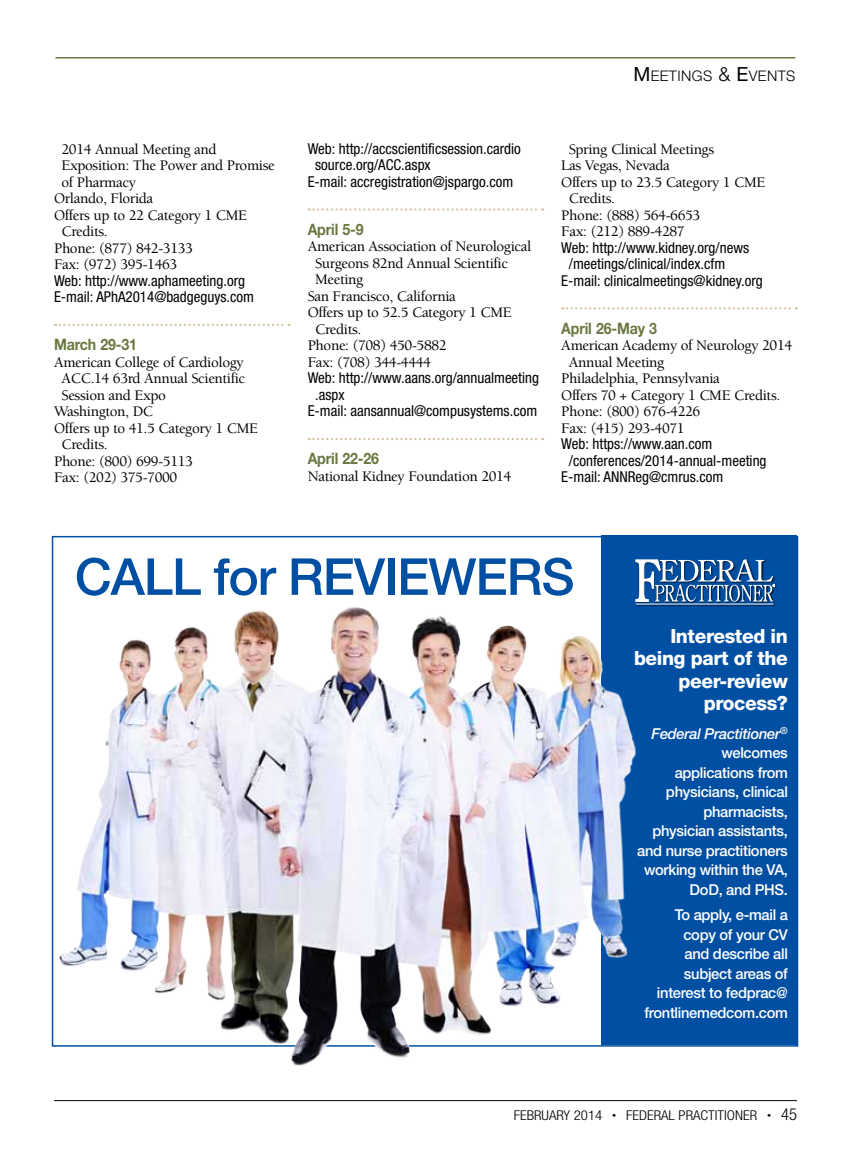
<style>
.page{position:relative;width:851px;height:1161px;background:#fff}
.page>*{position:absolute;margin:0;border:0;box-sizing:border-box;transform-origin:0 0}
.t1{font:500 51px "Helvetica Neue LT Std";letter-spacing:-.02em;color:#004fa3}
.t2{font:800 19.5px/22.5px "Helvetica Neue LT Std";letter-spacing:-.02em;color:#fff;text-align:right}
.t3{font:700 15.75px "Helvetica Neue LT Std";letter-spacing:-.01em;color:#6a7840;scale:.9 1}
.t4{font:500 15px "Berkeley Std";letter-spacing:-.025em;color:#000}
.t5{font:condensed 15px/16.5px "Helvetica Neue LT Std";color:#000}
.t6{font:500 15px/19.5px "Helvetica Neue LT Std";letter-spacing:-.02em;color:#fff;text-align:right}
.t7{font:300 14.7px "Helvetica Neue LT Std";letter-spacing:.025em;color:#000}
.t8{font:300 condensed 13.5px "Helvetica Neue LT Std";color:#000;scale:1.1 1}
.s1{font-weight:400;font-size:19.5px}
.s2{font-size:19.5px}
.s3{font-style:italic}
.s4{font-size:7.5px}
.s5{font-size:16.5px}
</style>
<div class="page">
<hr style="left:54px;top:1100px;width:742px;height:1px;background:#000">
<hr style="left:56px;top:57px;width:739px;height:1px;background:#6a7840">
<svg style="left:55px;top:324px;width:234px;height:2px"></svg>
<svg style="left:309px;top:208px;width:234px;height:3px"></svg>
<svg style="left:309px;top:438px;width:234px;height:2px"></svg>
<svg style="left:562px;top:307px;width:234px;height:3px"></svg>
<div style="left:601px;top:536px;width:195px;height:509px;background:#004fa3"></div>
<div style="left:635px;top:559px;width:142px;height:48px;background:#000;opacity:.75"></div>
<hr style="left:635px;top:604px;width:138px;height:1px;background:#fff">
<svg style="left:635px;top:559px;width:139px;height:43px"></svg>
<img style="left:52px;top:578px;width:589px;height:488px">
<p class="t4" style="left:62px;top:141px;width:156px">2014 Annual Meeting and</p>
<p class="t4" style="left:62px;top:157px;width:215px">Exposition: The Power and Promise</p>
<p class="t4" style="left:62px;top:174px;width:76px">of Pharmacy</p>
<p class="t4" style="left:54px;top:190px;width:101px">Orlando, Florida</p>
<p class="t4" style="left:54px;top:207px;width:195px">Offers up to 22 Category 1 CME</p>
<p class="t4" style="left:62px;top:223px;width:48px">Credits.</p>
<p class="t4" style="left:54px;top:240px;width:140px">Phone: (877) 842-3133</p>
<p class="t4" style="left:54px;top:256px;width:125px">Fax: (972) 395-1463</p>
<p class="t5" style="left:54px;top:272px;width:201px">Web: http://www.aphameeting.org<br>E-mail: APhA2014@badgeguys.com</p>
<p class="t3" style="left:54px;top:335px;width:94px">March 29-31</p>
<p class="t4" style="left:54px;top:354px;width:191px">American College of Cardiology</p>
<p class="t4" style="left:62px;top:370px;width:185px">ACC.14 63rd Annual Scientific</p>
<p class="t4" style="left:62px;top:387px;width:106px">Session and Expo</p>
<p class="t4" style="left:54px;top:403px;width:101px">Washington, DC</p>
<p class="t4" style="left:54px;top:420px;width:205px">Offers up to 41.5 Category 1 CME</p>
<p class="t4" style="left:62px;top:436px;width:48px">Credits.</p>
<p class="t4" style="left:54px;top:453px;width:140px">Phone: (800) 699-5113</p>
<p class="t4" style="left:54px;top:469px;width:125px">Fax: (202) 375-7000</p>
<p class="t7" style="left:633px;top:67px;width:163px"><span class="s1">M</span>EETINGS <span class="s2">&amp;</span> <span class="s1">E</span>VENTS</p>
<p class="t5" style="left:308px;top:140px;width:215px">Web: http://accscientificsession.cardio</p>
<p class="t5" style="left:315px;top:156px;width:117px">source.org/ACC.aspx</p>
<p class="t5" style="left:308px;top:173px;width:207px">E-mail: accregistration@jspargo.com</p>
<p class="t3" style="left:308px;top:219px;width:64px">April 5-9</p>
<p class="t4" style="left:308px;top:238px;width:225px">American Association of Neurological</p>
<p class="t4" style="left:315px;top:255px;width:194px">Surgeons 82nd Annual Scientific</p>
<p class="t4" style="left:315px;top:271px;width:50px">Meeting</p>
<p class="t4" style="left:308px;top:288px;width:150px">San Francisco, California</p>
<p class="t4" style="left:308px;top:304px;width:205px">Offers up to 52.5 Category 1 CME</p>
<p class="t4" style="left:315px;top:321px;width:48px">Credits.</p>
<p class="t4" style="left:308px;top:337px;width:140px">Phone: (708) 450-5882</p>
<p class="t4" style="left:308px;top:354px;width:125px">Fax: (708) 344-4444</p>
<p class="t5" style="left:308px;top:369px;width:233px">Web: http://www.aans.org/annualmeeting</p>
<p class="t5" style="left:315px;top:386px;width:31px">.aspx</p>
<p class="t5" style="left:308px;top:402px;width:231px">E-mail: aansannual@compusystems.com</p>
<p class="t3" style="left:308px;top:449px;width:81px">April 22-26</p>
<p class="t4" style="left:308px;top:468px;width:205px">National Kidney Foundation 2014</p>
<p class="t4" style="left:568px;top:141px;width:147px">Spring Clinical Meetings</p>
<p class="t4" style="left:561px;top:157px;width:110px">Las Vegas, Nevada</p>
<p class="t4" style="left:561px;top:174px;width:205px">Offers up to 23.5 Category 1 CME</p>
<p class="t4" style="left:568px;top:190px;width:48px">Credits.</p>
<p class="t4" style="left:561px;top:207px;width:140px">Phone: (888) 564-6653</p>
<p class="t4" style="left:561px;top:223px;width:125px">Fax: (212) 889-4287</p>
<p class="t5" style="left:561px;top:239px;width:189px">Web: http://www.kidney.org/news</p>
<p class="t5" style="left:568px;top:255px;width:158px">/meetings/clinical/index.cfm</p>
<p class="t5" style="left:561px;top:272px;width:203px">E-mail: clinicalmeetings@kidney.org</p>
<p class="t3" style="left:561px;top:318px;width:108px">April 26-May 3</p>
<p class="t4" style="left:561px;top:337px;width:232px">American Academy of Neurology 2014</p>
<p class="t4" style="left:568px;top:354px;width:97px">Annual Meeting</p>
<p class="t4" style="left:561px;top:370px;width:160px">Philadelphia, Pennsylvania</p>
<p class="t4" style="left:561px;top:387px;width:220px">Offers 70 + Category 1 CME Credits.</p>
<p class="t4" style="left:561px;top:403px;width:140px">Phone: (800) 676-4226</p>
<p class="t4" style="left:561px;top:420px;width:125px">Fax: (415) 293-4071</p>
<p class="t5" style="left:561px;top:435px;width:152px">Web: https://www.aan.com</p>
<p class="t5" style="left:568px;top:452px;width:199px">/conferences/2014-annual-meeting</p>
<p class="t5" style="left:561px;top:468px;width:164px">E-mail: ANNReg@cmrus.com</p>
<h1 class="t1" style="left:75px;top:546px;width:464px">Call for Reviewers</h1>
<h2 class="t2" style="left:634px;top:624px;width:155px">Interested in being part of the peer-review process?</h2>
<p class="t6" style="left:637px;top:723px;width:152px"><span class="s3">Federal Practitioner</span><sup>® </sup>welcomes<br>applications from physicians, clinical pharmacists,<br>physician assistants, and nurse practitioners working within the VA,<br>DoD, and PHS.</p>
<p class="t6" style="left:644px;top:905px;width:145px">To apply, e-mail a copy of your CV<br>and describe all subject areas of interest to fedprac@ frontlinemedcom.com</p>
<p class="t8" style="left:513px;top:1108px;width:259px">FEBRUARY 2014 <span class="s4">•</span> FEDERAL PRACTITIONER <span class="s4">•</span> <span class="s5">45</span></p>
</div>
